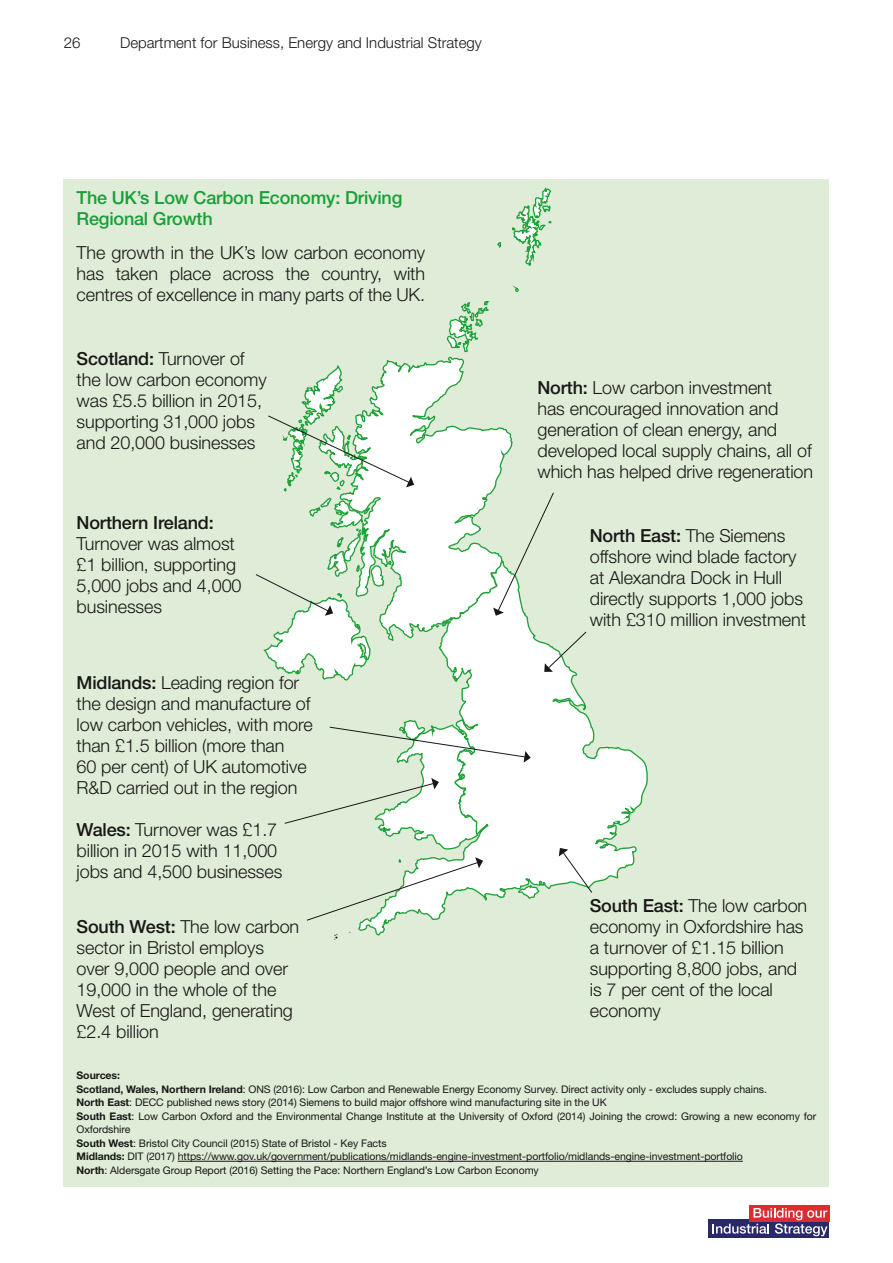
<style>
.page{position:relative;width:893px;height:1263px;background:#fff}
.page>*{position:absolute;margin:0;border:0;box-sizing:border-box;transform-origin:0 0}
.C_heading_Primary{font:300 18px/21px "Helvetica Neue LT Std";letter-spacing:-.005em;color:#181716}
.Body_copy{font:300 18px/21px "Helvetica Neue LT Std";letter-spacing:-.005em;color:#181716;text-align:justify}
.C_heading_Primary-2{font:500 18px/21px "Helvetica Neue LT Std";letter-spacing:-.01em;color:#18a036}
.t1{font:300 15px "Helvetica Neue LT Std";color:#181716}
.Body_copy-2{font:10.5px/13.5px "Helvetica Neue LT Std";letter-spacing:-.005em;color:#181716}
.Body_copy-3{font:700 10.5px "Helvetica Neue LT Std";letter-spacing:-.005em;color:#181716}
.s1{font-weight:500}
.s2{font-weight:700}
</style>
<div class="page">
<div style="left:64px;top:179px;width:765px;height:1007px;background:#dfecd8"></div>
<svg style="left:334px;top:934px;width:4px;height:6px"></svg>
<svg style="left:358px;top:755px;width:290px;height:181px"></svg>
<div style="left:709px;top:1218px;width:120px;height:19px;background:#292968"></div>
<div style="left:749px;top:1205px;width:80px;height:17px;background:#dc2c32"></div>
<svg style="left:712px;top:1208px;width:115px;height:28px"></svg>
<hr style="left:178px;top:1161px;width:565px;height:1px;background:#181716">
<svg style="left:255px;top:187px;width:382px;height:737px"></svg>
<p class="t1" style="left:64px;top:33px;width:18px">26</p>
<p class="t1" style="left:120px;top:33px;width:363px">Department for Business, Energy and Industrial Strategy</p>
<h4 class="C_heading_Primary-2" style="left:77px;top:187px;width:327px">The UK’s Low Carbon Economy: Driving<br>Regional Growth</h4>
<p class="Body_copy" style="left:77px;top:242px;width:350px">The growth in the UK’s low carbon economy has taken place across the country, with centres of excellence in many parts of the UK.</p>
<h4 class="C_heading_Primary" style="left:77px;top:348px;width:192px"><span class="s1">Scotland:</span> Turnover of the low carbon economy was £5.5 billion in 2015, supporting 31,000 jobs and 20,000 businesses</h4>
<h4 class="C_heading_Primary" style="left:77px;top:512px;width:167px"><span class="s1">Northern Ireland:<br></span>Turnover was almost £1 billion, supporting<br>5,000 jobs and 4,000 businesses</h4>
<h4 class="C_heading_Primary" style="left:77px;top:672px;width:238px"><span class="s1">Midlands:</span> Leading region for the design and manufacture of low carbon vehicles, with more than £1.5 billion (more than<br>60 per cent) of UK automotive<br>R&amp;D carried out in the region</h4>
<h4 class="C_heading_Primary" style="left:77px;top:819px;width:207px"><span class="s1">Wales:</span> Turnover was £1.7 billion in 2015 with 11,000 jobs and 4,500 businesses</h4>
<h4 class="C_heading_Primary" style="left:77px;top:916px;width:224px"><span class="s1">South West:</span> The low carbon sector in Bristol employs over 9,000 people and over<br>19,000 in the whole of the<br>West of England, generating £2.4 billion</h4>
<h4 class="C_heading_Primary" style="left:537px;top:377px;width:277px"><span class="s1">North:</span> Low carbon investment<br>has encouraged innovation and generation of clean energy, and developed local supply chains, all of which has helped drive regeneration</h4>
<h4 class="C_heading_Primary" style="left:590px;top:524px;width:218px"><span class="s1">North East:</span> The Siemens offshore wind blade factory at Alexandra Dock in Hull directly supports 1,000 jobs with £310 million investment</h4>
<h4 class="C_heading_Primary" style="left:590px;top:894px;width:219px"><span class="s1">South East:</span> The low carbon economy in Oxfordshire has a turnover of £1.15 billion supporting 8,800 jobs, and is 7 per cent of the local economy</h4>
<p class="Body_copy-3" style="left:77px;top:1069px;width:45px">Sources:</p>
<p class="Body_copy-2" style="left:77px;top:1082px;width:692px"><span class="s2">Scotland, Wales, Northern Ireland</span>: ONS (2016): Low Carbon and Renewable Energy Economy Survey. Direct activity only - excludes supply chains.</p>
<p class="Body_copy-2" style="left:77px;top:1095px;width:532px"><span class="s2">North East</span>: DECC published news story (2014) Siemens to build major offshore wind manufacturing site in the UK</p>
<p class="Body_copy-2" style="left:77px;top:1109px;width:741px"><span class="s2">South East</span>: Low Carbon Oxford and the Environmental Change Institute at the University of Oxford (2014) Joining the crowd: Growing a new economy for<br>Oxfordshire</p>
<p class="Body_copy-2" style="left:77px;top:1136px;width:312px"><span class="s2">South West</span>: Bristol City Council (2015) State of Bristol - Key Facts</p>
<p class="Body_copy-2" style="left:77px;top:1149px;width:668px"><span class="s2">Midlands:</span> DIT (2017) https://www.gov.uk/government/publications/midlands-engine-investment-portfolio/midlands-engine-investment-portfolio</p>
<p class="Body_copy-2" style="left:77px;top:1163px;width:464px"><span class="s2">North</span>: Aldersgate Group Report (2016) Setting the Pace: Northern England’s Low Carbon Economy</p>
</div>
